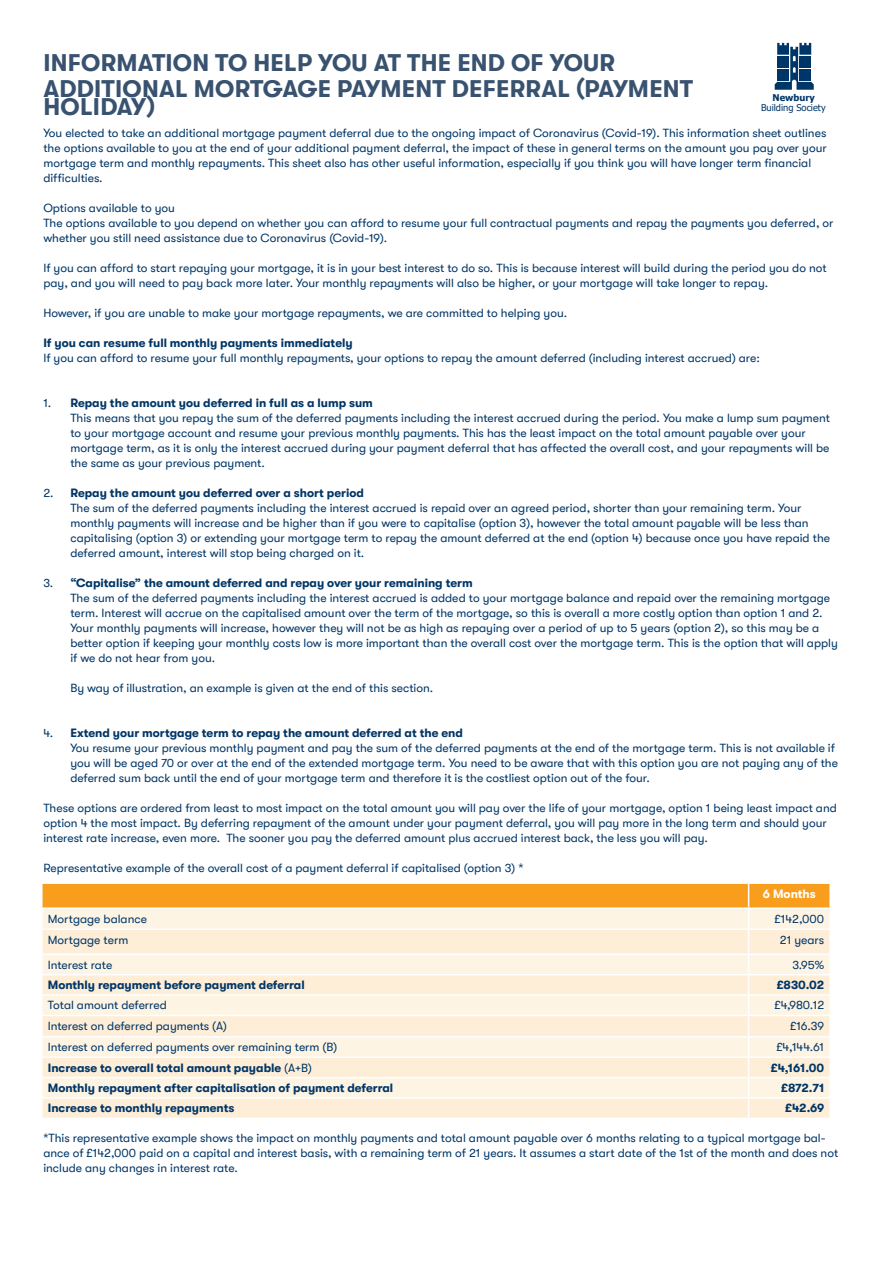
<style>
.page{position:relative;width:893px;height:1263px;background:#fff}
.page>*{position:absolute;margin:0;border:0;box-sizing:border-box;transform-origin:0 0}
.t1{font:700 24px/18px "GT Walsheim";letter-spacing:.01em;color:#38526f}
.t2{font:12px/15px "GT Walsheim";color:#003667}
.t3{font:700 12px "GT Walsheim";color:#003667}
.t4{font:700 12px "GT Walsheim";color:#fff}
.t5{font:9.3px "Tahoma";color:#003667}
.t6{font:700 9.3px "Tahoma";color:#003667}
.s1{font-weight:700}
.s2{font-weight:400}
</style>
<div class="page">
<svg style="left:775px;top:43px;width:39px;height:47px"></svg>
<div style="left:777px;top:56px;width:12px;height:12px;background:#003667"></div>
<svg style="left:41px;top:883px;width:790px;height:234px;background:#fde9cc"></svg>
<hr style="left:749px;top:1077px;width:82px;height:1px;background:#fff">
<hr style="left:41px;top:1097px;width:708px;height:2px;background:#fff">
<hr style="left:749px;top:1097px;width:82px;height:2px;background:#fff">
<p class="t1" style="left:43px;top:54px;width:573px">INFORMATION TO HELP YOU AT THE END OF YOUR</p>
<p class="t1" style="left:43px;top:80px;width:651px">ADDITIONAL MORTGAGE PAYMENT DEFERRAL (PAYMENT<br>HOLIDAY)</p>
<p class="t2" style="left:43px;top:126px;width:785px">You elected to take an additional mortgage payment deferral due to the ongoing impact of Coronavirus (Covid-19). This information sheet outlines the options available to you at the end of your additional payment deferral, the impact of these in general terms on the amount you pay over your mortgage term and monthly repayments. This sheet also has other useful information, especially if you think you will have longer term financial difficulties.</p>
<p class="t2" style="left:43px;top:201px;width:133px">Options available to you</p>
<p class="t2" style="left:43px;top:216px;width:792px">The options available to you depend on whether you can afford to resume your full contractual payments and repay the payments you deferred, or whether you still need assistance due to Coronavirus (Covid-19).</p>
<p class="t2" style="left:43px;top:261px;width:785px">If you can afford to start repaying your mortgage, it is in your best interest to do so. This is because interest will build during the period you do not pay, and you will need to pay back more later. Your monthly repayments will also be higher, or your mortgage will take longer to repay.</p>
<p class="t2" style="left:43px;top:306px;width:525px">However, if you are unable to make your mortgage repayments, we are committed to helping you.</p>
<p class="t3" style="left:43px;top:336px;width:311px">If you can resume full monthly payments immediately</p>
<p class="t2" style="left:43px;top:351px;width:718px">If you can afford to resume your full monthly repayments, your options to repay the amount deferred (including interest accrued) are:</p>
<p class="t2" style="left:70px;top:396px;width:761px;text-indent:-27px">1. <span class="s1">Repay the amount you deferred in full as a lump sum<br></span>This means that you repay the sum of the deferred payments including the interest accrued during the period. You make a lump sum payment to your mortgage account and resume your previous monthly payments. This has the least impact on the total amount payable over your mortgage term, as it is only the interest accrued during your payment deferral that has affected the overall cost, and your repayments will be the same as your previous payment.</p>
<p class="t2" style="left:70px;top:486px;width:761px;text-indent:-27px">2. <span class="s1">Repay the amount you deferred over a short period<br></span>The sum of the deferred payments including the interest accrued is repaid over an agreed period, shorter than your remaining term. Your monthly payments will increase and be higher than if you were to capitalise (option 3), however the total amount payable will be less than capitalising (option 3) or extending your mortgage term to repay the amount deferred at the end (option 4) because once you have repaid the deferred amount, interest will stop being charged on it.</p>
<p class="t2" style="left:70px;top:576px;width:769px;text-indent:-27px">3. <span class="s1">“Capitalise” the amount deferred and repay over your remaining term<br></span>The sum of the deferred payments including the interest accrued is added to your mortgage balance and repaid over the remaining mortgage term. Interest will accrue on the capitalised amount over the term of the mortgage, so this is overall a more costly option than option 1 and 2.<br>Your monthly payments will increase, however they will not be as high as repaying over a period of up to 5 years (option 2), so this may be a better option if keeping your monthly costs low is more important than the overall cost over the mortgage term. This is the option that will apply if we do not hear from you.</p>
<p class="t2" style="left:70px;top:681px;width:364px">By way of illustration, an example is given at the end of this section.</p>
<p class="t2" style="left:70px;top:726px;width:769px;text-indent:-27px">4. <span class="s1">Extend your mortgage term to repay the amount deferred at the end<br></span>You resume your previous monthly payment and pay the sum of the deferred payments at the end of the mortgage term. This is not available if you will be aged 70 or over at the end of the extended mortgage term. You need to be aware that with this option you are not paying any of the deferred sum back until the end of your mortgage term and therefore it is the costliest option out of the four.</p>
<p class="t2" style="left:43px;top:801px;width:795px">These options are ordered from least to most impact on the total amount you will pay over the life of your mortgage, option 1 being least impact and option 4 the most impact. By deferring repayment of the amount under your payment deferral, you will pay more in the long term and should your interest rate increase, even more. The sooner you pay the deferred amount plus accrued interest back, the less you will pay.</p>
<p class="t2" style="left:43px;top:861px;width:482px">Representative example of the overall cost of a payment deferral if capitalised (option 3) *</p>
<p class="t6" style="left:773px;top:92px;width:44px">Newbury</p>
<p class="t5" style="left:761px;top:102px;width:66px">Building Society</p>
<p class="t4" style="left:763px;top:887px;width:54px">6 Months</p>
<p class="t2" style="left:48px;top:911px;width:101px">Mortgage balance</p>
<p class="t2" style="left:775px;top:911px;width:51px">£142,000</p>
<p class="t2" style="left:48px;top:932px;width:82px">Mortgage term</p>
<p class="t2" style="left:780px;top:932px;width:46px">21 years</p>
<p class="t2" style="left:48px;top:957px;width:66px">Interest rate</p>
<p class="t2" style="left:792px;top:957px;width:33px">3.95%</p>
<p class="t3" style="left:48px;top:978px;width:258px">Monthly repayment before payment deferral</p>
<p class="t3" style="left:777px;top:978px;width:49px">£830.02</p>
<p class="t2" style="left:48px;top:998px;width:121px">Total amount deferred</p>
<p class="t2" style="left:775px;top:998px;width:51px">£4,980.12</p>
<p class="t2" style="left:48px;top:1018px;width:181px">Interest on deferred payments (A)</p>
<p class="t2" style="left:790px;top:1018px;width:36px">£16.39</p>
<p class="t2" style="left:48px;top:1039px;width:291px">Interest on deferred payments over remaining term (B)</p>
<p class="t2" style="left:776px;top:1039px;width:49px">£4,144.61</p>
<p class="t3" style="left:48px;top:1061px;width:266px">Increase to overall total amount payable <span class="s2">(A+B)</span></p>
<p class="t3" style="left:771px;top:1061px;width:55px">£4,161.00</p>
<p class="t3" style="left:48px;top:1081px;width:347px">Monthly repayment after capitalisation of payment deferral</p>
<p class="t3" style="left:781px;top:1081px;width:45px">£872.71</p>
<p class="t3" style="left:48px;top:1101px;width:188px">Increase to monthly repayments</p>
<p class="t3" style="left:785px;top:1101px;width:41px">£42.69</p>
<p class="t2" style="left:43px;top:1131px;width:796px">*This representative example shows the impact on monthly payments and total amount payable over 6 months relating to a typical mortgage bal&shy;ance of £142,000 paid on a capital and interest basis, with a remaining term of 21 years. It assumes a start date of the 1st of the month and does not include any changes in interest rate.</p>
</div>
